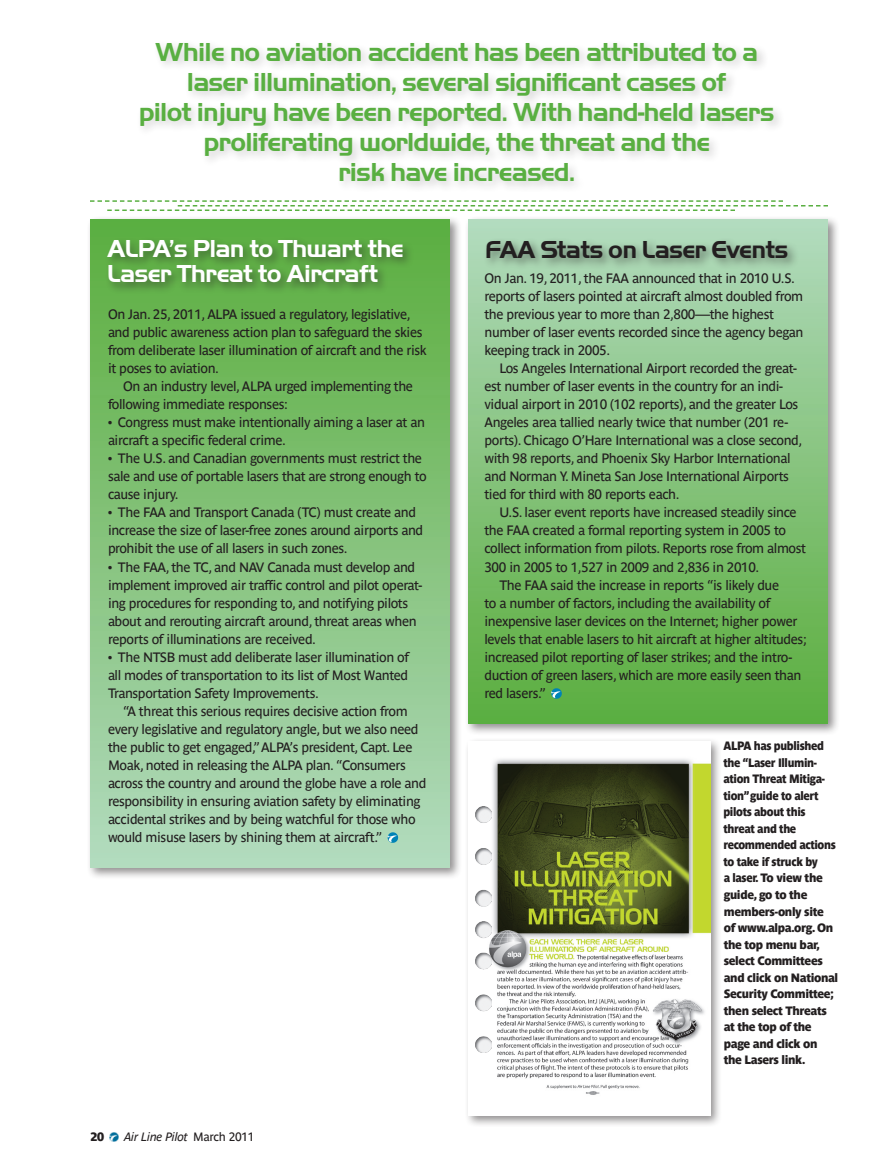
<style>
.page{position:relative;width:891px;height:1175px;background:#fff}
.page>*{position:absolute;margin:0;border:0;box-sizing:border-box;transform-origin:0 0}
.Blurb{font:700 27px/30px "Handel Got D";letter-spacing:-.03em;color:#59af41;text-align:center}
.SB_Head{font:700 25.5px/25.5px "Handel Got D";letter-spacing:-.03em;color:#fff}
.SB_Head-2{font:700 25.5px "Handel Got D";letter-spacing:-.03em;color:#231f20}
.Body_text{font:13.5px/18px "Parisine Std";letter-spacing:-.03em;color:#231f20}
.Firstpar{font:13.5px/18px "Parisine Std";letter-spacing:-.03em;color:#231f20}
.t1{font:12px/16.5px "Parisine Std Sombre";letter-spacing:-.03em;color:#231f20;scale:.9 1}
.t2{font:italic 12px "Parisine Std";letter-spacing:-.025em;color:#231f20}
.t3{font:12px "Parisine Std Sombre";letter-spacing:-.03em;color:#231f20}
.s1{font-style:normal}
</style>
<div class="page">
<svg style="left:110px;top:1132px;width:9px;height:9px"></svg>
<div style="left:464px;top:215px;width:376px;height:521px;background:#231f20;opacity:.5"></div>
<div style="left:468px;top:219px;width:360px;height:504px;background:linear-gradient(to bottom,#b2dabe,#5aad3d)"></div>
<div style="left:86px;top:215px;width:376px;height:665px;background:#231f20;opacity:.5"></div>
<div style="left:90px;top:219px;width:360px;height:648px;background:linear-gradient(to bottom,#59ad3c,#b2dabd)"></div>
<svg style="left:388px;top:832px;width:10px;height:10px"></svg>
<svg style="left:551px;top:688px;width:11px;height:10px"></svg>
<div style="left:104px;top:236px;width:310px;height:58px;background:#231f20;opacity:.5"></div>
<div style="left:483px;top:236px;width:317px;height:33px;background:#231f20;opacity:.5"></div>
<div style="left:464px;top:737px;width:259px;height:390px;background:#231f20;opacity:.5"></div>
<img style="left:468px;top:741px;width:242px;height:374px">
<img style="left:475px;top:806px;width:17px;height:246px">
<svg style="left:90px;top:200px;width:738px;height:11px"></svg>
<div style="left:136px;top:39px;width:650px;height:154px;background:#231f20;opacity:.2"></div>
<p class="Blurb" style="left:139px;top:36px;width:637px">While no aviation accident has been attributed to a laser illumination, several significant cases of<br>pilot injury have been reported. With hand-held lasers proliferating worldwide, the threat and the<br>risk have increased.</p>
<p class="SB_Head" style="left:107px;top:235px;width:298px">ALPA’s Plan to Thwart the<br>Laser Threat to Aircraft</p>
<p class="SB_Head-2" style="left:485px;top:235px;width:305px">FAA Stats on Laser Events</p>
<p class="Firstpar" style="left:484px;top:269px;width:321px">On Jan. 19, 2011, the FAA announced that in 2010 U.S. reports of lasers pointed at aircraft almost doubled from the previous year to more than 2,800—the highest number of laser events recorded since the agency began keeping track in 2005.</p>
<p class="Body_text" style="left:484px;top:359px;width:319px;text-indent:15px">Los Angeles International Airport recorded the great&shy;est number of laser events in the country for an indi&shy;vidual airport in 2010 (102 reports), and the greater Los Angeles area tallied nearly twice that number (201 re&shy;ports). Chicago O’Hare International was a close second, with 98 reports, and Phoenix Sky Harbor International and Norman Y. Mineta San Jose International Airports tied for third with 80 reports each.</p>
<p class="Body_text" style="left:484px;top:503px;width:323px;text-indent:15px">U.S. laser event reports have increased steadily since the FAA created a formal reporting system in 2005 to collect information from pilots. Reports rose from almost 300 in 2005 to 1,527 in 2009 and 2,836 in 2010.</p>
<p class="Body_text" style="left:484px;top:575px;width:324px;text-indent:15px">The FAA said the increase in reports “is likely due<br>to a number of factors, including the availability of inexpensive laser devices on the Internet; higher power levels that enable lasers to hit aircraft at higher altitudes; increased pilot reporting of laser strikes; and the intro&shy;duction of green lasers, which are more easily seen than red lasers.”</p>
<p class="Firstpar" style="left:108px;top:305px;width:320px">On Jan. 25, 2011, ALPA issued a regulatory, legislative, and public awareness action plan to safeguard the skies from deliberate laser illumination of aircraft and the risk it poses to aviation.</p>
<p class="Body_text" style="left:108px;top:377px;width:307px;text-indent:15px">On an industry level, ALPA urged implementing the following immediate responses:</p>
<p class="Firstpar" style="left:108px;top:413px;width:319px">• Congress must make intentionally aiming a laser at an aircraft a specific federal crime.</p>
<p class="Firstpar" style="left:108px;top:449px;width:320px">• The U.S. and Canadian governments must restrict the sale and use of portable lasers that are strong enough to cause injury.</p>
<p class="Firstpar" style="left:108px;top:503px;width:317px">• The FAA and Transport Canada (TC) must create and increase the size of laser-free zones around airports and prohibit the use of all lasers in such zones.</p>
<p class="Firstpar" style="left:108px;top:557px;width:316px">• The FAA, the TC, and NAV Canada must develop and implement improved air traffic control and pilot operat&shy;ing procedures for responding to, and notifying pilots about and rerouting aircraft around, threat areas when reports of illuminations are received.</p>
<p class="Firstpar" style="left:108px;top:647px;width:303px;text-align:justify">• The NTSB must add deliberate laser illumination of all modes of transportation to its list of Most Wanted Transportation Safety Improvements.</p>
<p class="Body_text" style="left:108px;top:701px;width:320px;text-indent:15px">“A threat this serious requires decisive action from every legislative and regulatory angle, but we also need the public to get engaged,” ALPA’s president, Capt. Lee Moak, noted in releasing the ALPA plan. “Consumers across the country and around the globe have a role and responsibility in ensuring aviation safety by eliminating accidental strikes and by being watchful for those who would misuse lasers by shining them at aircraft.”</p>
<p class="t1" style="left:723px;top:738px;width:129px">ALPA has published the “Laser Illumin&shy;ation Threat Mitiga&shy;tion” guide to alert pilots about this threat and the recommended actions to take if struck by<br>a laser. To view the guide, go to the members-only site<br>of www.alpa.org. On the top menu bar, select Committees and click on National<br>Security Committee; then select Threats at the top of the page and click on the Lasers link.</p>
<p class="t3" style="left:91px;top:1129px;width:15px">20</p>
<p class="t2" style="left:124px;top:1130px;width:132px">Air Line Pilot <span class="s1">March 2011</span></p>
</div>
